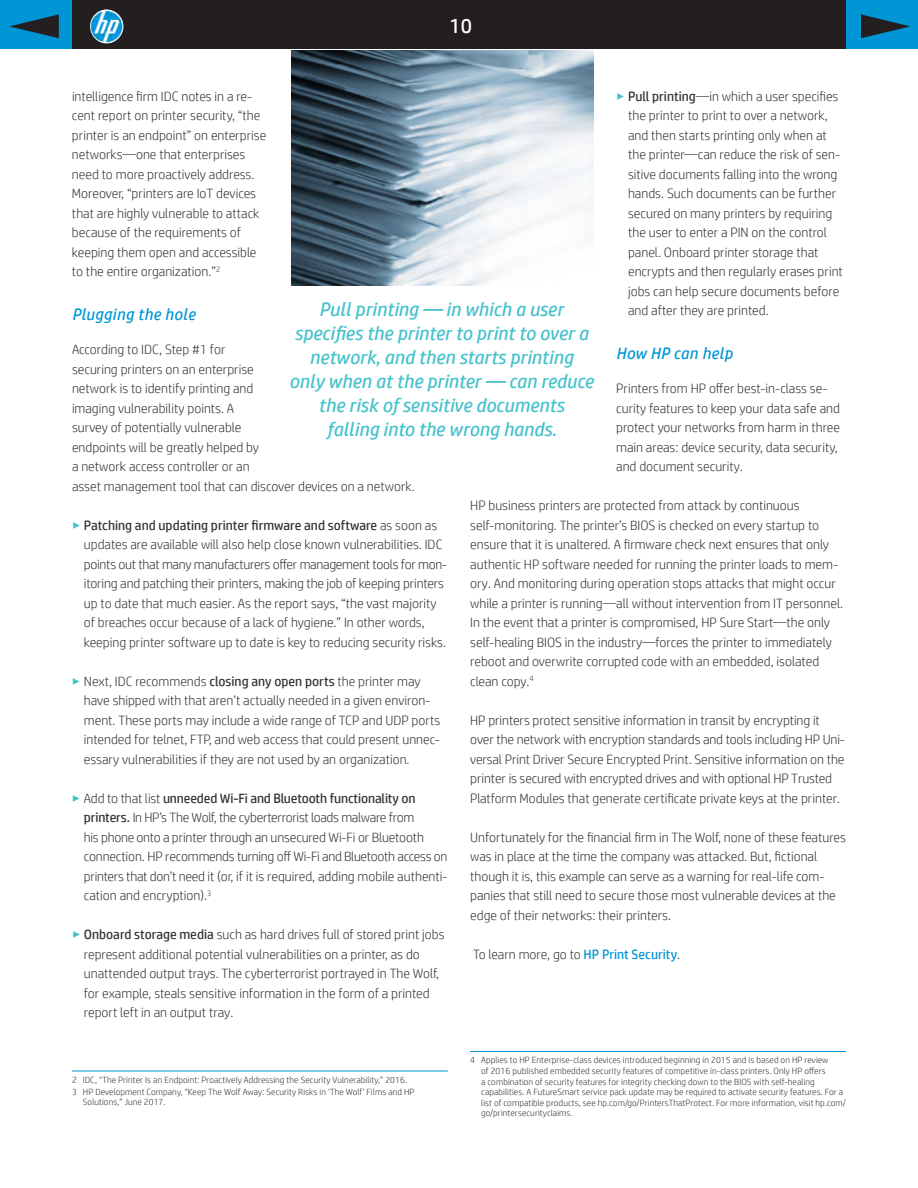
<style>
.page{position:relative;width:918px;height:1188px;background:#fff}
.page>*{position:absolute;margin:0;border:0;box-sizing:border-box;transform-origin:0 0}
.t1{font:21px "HP Simplified";color:#fff}
.text{font:italic 19.5px/24px "HP Simplified";color:#45c2cc;text-align:center}
.sub{font:italic 16.5px "HP Simplified";letter-spacing:.02em;color:#0096d6}
.text-2{font:300 13.5px/19.5px "HP Simplified";color:#323232}
.text-3{font:300 13.5px/19.5px "HP Simplified";letter-spacing:-.02em;color:#323232}
.footnote{font:300 9px/10.5px "HP Simplified";letter-spacing:.01em;color:#323232}
.s1{color:#45c2cc}
.s2{font-weight:400}
.s3{font-weight:400;color:#0096d6}
</style>
<div class="page">
<div style="left:0;top:0;width:846px;height:50px;background:#231f20"></div>
<div style="left:846px;top:0;width:72px;height:50px;background:#0096d6"></div>
<div style="left:0;top:0;width:72px;height:50px;background:#0096d6"></div>
<img style="left:90px;top:9px;width:33px;height:35px;border-radius:17px">
<hr style="left:72px;top:1071px;width:376px;height:1px;background:#0096d6">
<hr style="left:470px;top:1051px;width:376px;height:1px;background:#0096d6">
<img style="left:292px;top:50px;width:302px;height:235px">
<h1 class="t1" style="left:450px;top:12px;width:24px">10</h1>
<p class="text-2" style="left:72px;top:86px;width:196px">intelligence firm IDC notes in a re&shy;cent report on printer security, “the printer is an endpoint” on enterprise networks—one that enterprises need to more proactively address.<br>Moreover, “printers are IoT devices that are highly vulnerable to attack because of the requirements of keeping them open and accessible to the entire organization.”<sup>2</sup></p>
<p class="sub" style="left:72px;top:303px;width:125px">Plugging the hole</p>
<p class="text-2" style="left:72px;top:340px;width:344px">According to IDC, Step #1 for<br>securing printers on an enterprise<br>network is to identify printing and<br>imaging vulnerability points. A<br>survey of potentially vulnerable<br>endpoints will be greatly helped by<br>a network access controller or an<br>asset management tool that can discover devices on a network.</p>
<p class="text-2" style="left:84px;top:515px;width:365px;text-indent:-12px"><span class="s1">✓</span> <span class="s2">Patching and updating printer firmware and software</span> as soon as updates are available will also help close known vulnerabilities. IDC points out that many manufacturers offer management tools for mon&shy;itoring and patching their printers, making the job of keeping printers up to date that much easier. As the report says, “the vast majority of breaches occur because of a lack of hygiene.” In other words, keeping printer software up to date is key to reducing security risks.</p>
<p class="text-2" style="left:84px;top:671px;width:358px;text-indent:-12px"><span class="s1">✓</span> Next, IDC recommends <span class="s2">closing any open ports</span> the printer may have shipped with that aren’t actually needed in a given environ&shy;ment. These ports may include a wide range of TCP and UDP ports intended for telnet, FTP, and web access that could present unnec&shy;essary vulnerabilities if they are not used by an organization.</p>
<p class="text-3" style="left:84px;top:788px;width:365px;text-indent:-12px"><span class="s1">✓</span> Add to that list <span class="s2">unneeded Wi-Fi and Bluetooth functionality on printers.</span> In HP’s The Wolf, the cyberterrorist loads malware from<br>his phone onto a printer through an unsecured Wi-Fi or Bluetooth connection. HP recommends turning off Wi-Fi and Bluetooth access on printers that don’t need it (or, if it is required, adding mobile authenti&shy;cation and encryption).<sup>3</sup></p>
<p class="text-2" style="left:84px;top:925px;width:362px;text-indent:-12px"><span class="s1">✓</span> <span class="s2">Onboard storage media</span> such as hard drives full of stored print jobs represent additional potential vulnerabilities on a printer, as do unattended output trays. The cyberterrorist portrayed in The Wolf, for example, steals sensitive information in the form of a printed report left in an output tray.</p>
<p class="text-2" style="left:628px;top:86px;width:216px;text-indent:-12px"><span class="s1">✓</span> <span class="s2">Pull printing</span>—in which a user specifies the printer to print to over a network, and then starts printing only when at the printer—can reduce the risk of sen&shy;sitive documents falling into the wrong hands. Such documents can be further secured on many printers by requiring the user to enter a PIN on the control panel. Onboard printer storage that encrypts and then regularly erases print jobs can help secure documents before and after they are printed.</p>
<p class="sub" style="left:616px;top:342px;width:118px">How HP can help</p>
<p class="text-2" style="left:616px;top:379px;width:225px">Printers from HP offer best-in-class se&shy;curity features to keep your data safe and protect your networks from harm in three main areas: device security, data security, and document security.</p>
<p class="text-2" style="left:470px;top:496px;width:375px">HP business printers are protected from attack by continuous self-monitoring. The printer’s BIOS is checked on every startup to ensure that it is unaltered. A firmware check next ensures that only authentic HP software needed for running the printer loads to mem&shy;ory. And monitoring during operation stops attacks that might occur while a printer is running—all without intervention from IT personnel.<br>In the event that a printer is compromised, HP Sure Start—the only self-healing BIOS in the industry—forces the printer to immediately reboot and overwrite corrupted code with an embedded, isolated clean copy.<sup>4</sup></p>
<p class="text-2" style="left:470px;top:710px;width:376px">HP printers protect sensitive information in transit by encrypting it over the network with encryption standards and tools including HP Uni&shy;versal Print Driver Secure Encrypted Print. Sensitive information on the printer is secured with encrypted drives and with optional HP Trusted Platform Modules that generate certificate private keys at the printer.</p>
<p class="text-2" style="left:470px;top:827px;width:377px">Unfortunately for the financial firm in The Wolf, none of these features was in place at the time the company was attacked. But, fictional though it is, this example can serve as a warning for real-life com&shy;panies that still need to secure those most vulnerable devices at the edge of their networks: their printers.</p>
<p class="text-2" style="left:473px;top:944px;width:209px">To learn more, go to <span class="s3">HP Print Security</span>.</p>
<p class="text" style="left:289px;top:297px;width:306px">Pull printing — in which a user specifies the printer to print to over a network, and then starts printing<br>only when at the printer — can reduce the risk of sensitive documents<br>falling into the wrong hands.</p>
<p class="footnote" style="left:72px;top:1074px;width:337px">2 IDC, “The Printer Is an Endpoint: Proactively Addressing the Security Vulnerability,” 2016.</p>
<p class="footnote" style="left:83px;top:1086px;width:333px;text-indent:-11px">3 HP Development Company, “Keep The Wolf Away: Security Risks in ‘The Wolf’ Films and HP<br>Solutions,” June 2017.</p>
<p class="footnote" style="left:481px;top:1055px;width:366px;text-indent:-11px">4 Applies to HP Enterprise-class devices introduced beginning in 2015 and is based on HP review<br>of 2016 published embedded security features of competitive in-class printers. Only HP offers<br>a combination of security features for integrity checking down to the BIOS with self-healing capabilities. A FutureSmart service pack update may be required to activate security features. For a list of compatible products, see hp.com/go/PrintersThatProtect. For more information, visit hp.com/ go/printersecurityclaims.</p>
</div>
